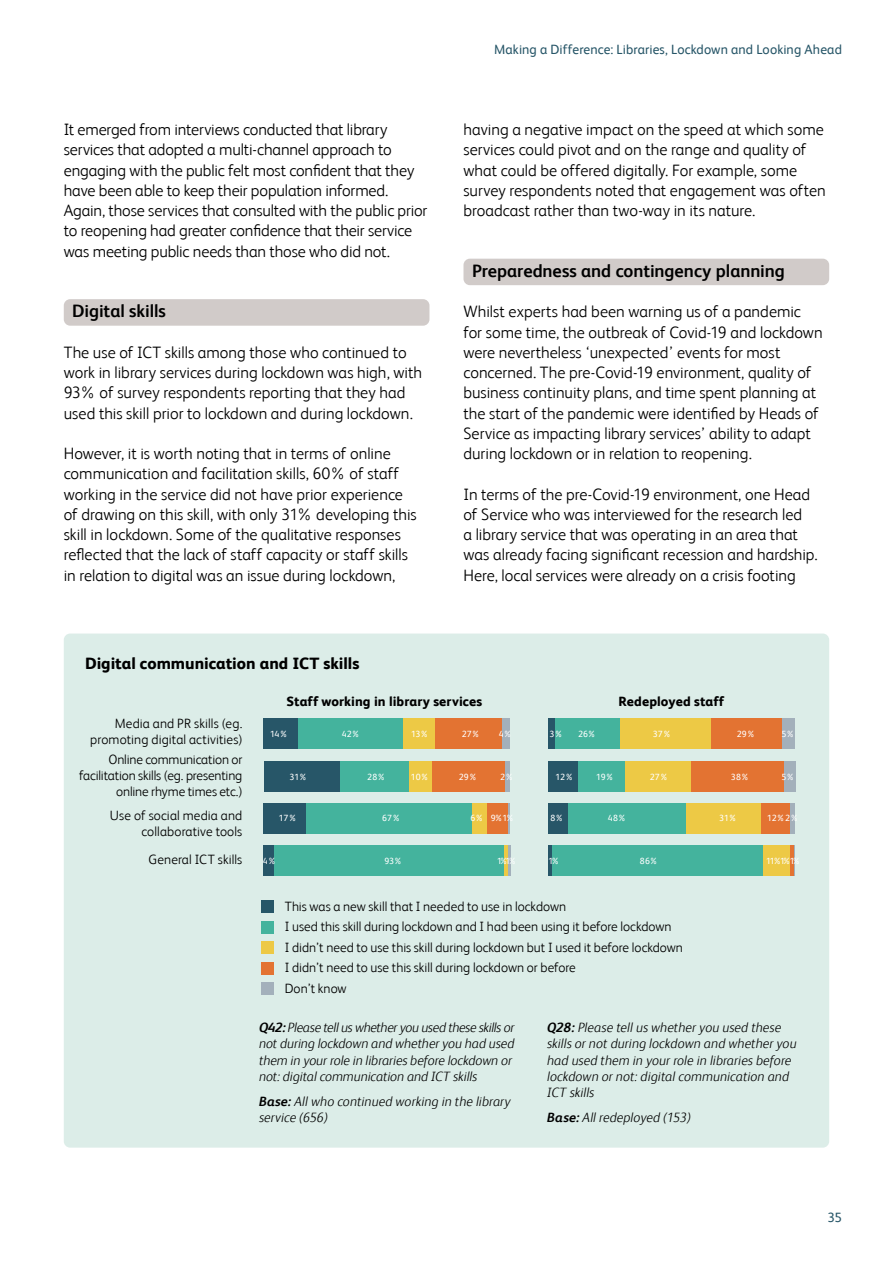
<style>
.page{position:relative;width:893px;height:1263px;background:#fff}
.page>*{position:absolute;margin:0;border:0;box-sizing:border-box;transform-origin:0 0}
.t1{font:700 18px "FS Albert";letter-spacing:-.005em;color:#000}
.t2{font:300 16.5px/20.2px "FS Albert";color:#000}
.t3{font:800 16.5px "FS Albert";letter-spacing:-.005em;color:#000}
.t4{font:300 13.5px/15.8px "FS Albert";color:#000;text-align:right}
.t5{font:italic 300 13.5px/16.2px "FS Albert";color:#000}
.t6{font:13.5px "FS Albert";letter-spacing:.01em;color:#275668}
.t7{font:800 13.5px "FS Albert";letter-spacing:.01em;color:#000}
.t8{font:9px "FS Albert";color:#fff}
.s1{font-weight:700}
</style>
<div class="page">
<div style="left:64px;top:299px;width:365px;height:27px;background:#d1cbc9;border-radius:6px"></div>
<div style="left:463px;top:259px;width:366px;height:26px;background:#d1cbc9;border-radius:6px"></div>
<div style="left:64px;top:633px;width:765px;height:515px;background:#dcede8;border-radius:6px"></div>
<div style="left:261px;top:900px;width:13px;height:13px;background:#275668"></div>
<div style="left:261px;top:921px;width:13px;height:12px;background:#44b39d"></div>
<div style="left:261px;top:941px;width:13px;height:13px;background:#edc945"></div>
<div style="left:261px;top:962px;width:13px;height:12px;background:#e37332"></div>
<div style="left:261px;top:982px;width:13px;height:13px;background:#a3b0bb"></div>
<hr style="left:793px;top:845px;width:2px;height:31px;background:#a3b0bb">
<div style="left:790px;top:803px;width:5px;height:31px;background:#a3b0bb"></div>
<div style="left:784px;top:761px;width:11px;height:30px;background:#a3b0bb"></div>
<div style="left:782px;top:719px;width:13px;height:30px;background:#a3b0bb"></div>
<hr style="left:790px;top:845px;width:3px;height:31px;background:#e37332">
<div style="left:761px;top:803px;width:29px;height:31px;background:#e37332"></div>
<div style="left:690px;top:761px;width:94px;height:30px;background:#e37332"></div>
<div style="left:711px;top:719px;width:71px;height:30px;background:#e37332"></div>
<div style="left:763px;top:845px;width:27px;height:31px;background:#edc945"></div>
<div style="left:685px;top:803px;width:76px;height:31px;background:#edc945"></div>
<div style="left:624px;top:761px;width:66px;height:30px;background:#edc945"></div>
<div style="left:619px;top:719px;width:92px;height:30px;background:#edc945"></div>
<div style="left:552px;top:845px;width:211px;height:31px;background:#44b39d"></div>
<div style="left:568px;top:803px;width:117px;height:31px;background:#44b39d"></div>
<div style="left:578px;top:761px;width:46px;height:30px;background:#44b39d"></div>
<div style="left:555px;top:719px;width:64px;height:30px;background:#44b39d"></div>
<hr style="left:549px;top:845px;width:3px;height:31px;background:#275668">
<div style="left:549px;top:803px;width:19px;height:31px;background:#275668"></div>
<div style="left:549px;top:761px;width:29px;height:30px;background:#275668"></div>
<div style="left:549px;top:719px;width:6px;height:30px;background:#275668"></div>
<hr style="left:508px;top:845px;width:2px;height:31px;background:#a3b0bb">
<hr style="left:508px;top:803px;width:2px;height:31px;background:#a3b0bb">
<div style="left:505px;top:761px;width:5px;height:30px;background:#a3b0bb"></div>
<div style="left:501px;top:719px;width:9px;height:30px;background:#a3b0bb"></div>
<hr style="left:507px;top:845px;width:1px;height:31px;background:#edc945">
<div style="left:487px;top:803px;width:21px;height:31px;background:#e37332"></div>
<div style="left:432px;top:761px;width:73px;height:30px;background:#e37332"></div>
<div style="left:435px;top:719px;width:66px;height:30px;background:#e37332"></div>
<hr style="left:504px;top:845px;width:3px;height:31px;background:#edc945">
<div style="left:472px;top:803px;width:15px;height:31px;background:#edc945"></div>
<div style="left:408px;top:761px;width:24px;height:30px;background:#edc945"></div>
<div style="left:402px;top:719px;width:33px;height:30px;background:#edc945"></div>
<div style="left:274px;top:845px;width:230px;height:31px;background:#44b39d"></div>
<div style="left:306px;top:803px;width:166px;height:31px;background:#44b39d"></div>
<div style="left:340px;top:761px;width:68px;height:30px;background:#44b39d"></div>
<div style="left:298px;top:719px;width:104px;height:30px;background:#44b39d"></div>
<div style="left:264px;top:845px;width:10px;height:31px;background:#275668"></div>
<div style="left:264px;top:803px;width:42px;height:31px;background:#275668"></div>
<div style="left:264px;top:761px;width:76px;height:30px;background:#275668"></div>
<div style="left:264px;top:719px;width:34px;height:30px;background:#275668"></div>
<p class="t2" style="left:64px;top:119px;width:365px">It emerged from interviews conducted that library services that adopted a multi-channel approach to engaging with the public felt most confident that they have been able to keep their population informed.<br>Again, those services that consulted with the public prior to reopening had greater confidence that their service was meeting public needs than those who did not.</p>
<p class="t1" style="left:72px;top:301px;width:95px">Digital skills</p>
<p class="t2" style="left:64px;top:342px;width:360px">The use of ICT skills among those who continued to work in library services during lockdown was high, with 93% of survey respondents reporting that they had used this skill prior to lockdown and during lockdown.</p>
<p class="t2" style="left:64px;top:443px;width:354px">However, it is worth noting that in terms of online communication and facilitation skills, 60% of staff working in the service did not have prior experience of drawing on this skill, with only 31% developing this skill in lockdown. Some of the qualitative responses reflected that the lack of staff capacity or staff skills in relation to digital was an issue during lockdown,</p>
<p class="t3" style="left:85px;top:654px;width:276px">Digital communication and ICT skills</p>
<p class="t6" style="left:494px;top:41px;width:349px">Making a Difference: Libraries, Lockdown and Looking Ahead</p>
<p class="t2" style="left:463px;top:119px;width:364px">having a negative impact on the speed at which some services could pivot and on the range and quality of what could be offered digitally. For example, some survey respondents noted that engagement was often broadcast rather than two-way in its nature.</p>
<p class="t1" style="left:472px;top:260px;width:314px">Preparedness and contingency planning</p>
<p class="t2" style="left:463px;top:301px;width:361px">Whilst experts had been warning us of a pandemic for some time, the outbreak of Covid-19 and lockdown were nevertheless ‘unexpected’ events for most concerned. The pre-Covid-19 environment, quality of business continuity plans, and time spent planning at the start of the pandemic were identified by Heads of Service as impacting library services’ ability to adapt during lockdown or in relation to reopening.</p>
<p class="t2" style="left:463px;top:484px;width:356px">In terms of the pre-Covid-19 environment, one Head of Service who was interviewed for the research led<br>a library service that was operating in an area that was already facing significant recession and hardship.<br>Here, local services were already on a crisis footing</p>
<p class="t4" style="left:90px;top:715px;width:154px">Media and PR skills (eg. promoting digital activities)</p>
<p class="t4" style="left:79px;top:752px;width:165px">Online communication or facilitation skills (eg. presenting online rhyme times etc.)</p>
<p class="t4" style="left:110px;top:807px;width:134px">Use of social media and collaborative tools</p>
<p class="t4" style="left:149px;top:852px;width:95px">General ICT skills</p>
<p class="t7" style="left:287px;top:694px;width:197px">Staff working in library services</p>
<p class="t7" style="left:618px;top:694px;width:107px">Redeployed staff</p>
<p class="t8" style="left:270px;top:729px;width:20px">14%</p>
<p class="t8" style="left:342px;top:729px;width:20px">42%</p>
<p class="t8" style="left:411px;top:729px;width:19px">13%</p>
<p class="t8" style="left:462px;top:729px;width:20px">27%</p>
<p class="t8" style="left:499px;top:729px;width:15px">4%</p>
<p class="t8" style="left:550px;top:729px;width:15px">3%</p>
<p class="t8" style="left:578px;top:729px;width:20px">26%</p>
<p class="t8" style="left:653px;top:729px;width:20px">37%</p>
<p class="t8" style="left:737px;top:729px;width:20px">29%</p>
<p class="t8" style="left:781px;top:729px;width:15px">5%</p>
<p class="t8" style="left:290px;top:771px;width:19px">31%</p>
<p class="t8" style="left:367px;top:771px;width:20px">28%</p>
<p class="t8" style="left:411px;top:771px;width:20px">10%</p>
<p class="t8" style="left:459px;top:771px;width:20px">29%</p>
<p class="t8" style="left:500px;top:771px;width:15px">2%</p>
<p class="t8" style="left:556px;top:771px;width:20px">12%</p>
<p class="t8" style="left:596px;top:771px;width:20px">19%</p>
<p class="t8" style="left:650px;top:771px;width:20px">27%</p>
<p class="t8" style="left:731px;top:771px;width:20px">38%</p>
<p class="t8" style="left:781px;top:771px;width:15px">5%</p>
<p class="t8" style="left:279px;top:812px;width:20px">17%</p>
<p class="t8" style="left:382px;top:812px;width:20px">67%</p>
<p class="t8" style="left:470px;top:812px;width:46px">6% 9%1%</p>
<p class="t8" style="left:550px;top:812px;width:15px">8%</p>
<p class="t8" style="left:608px;top:812px;width:20px">48%</p>
<p class="t8" style="left:719px;top:812px;width:19px">31%</p>
<p class="t8" style="left:767px;top:812px;width:33px">12%2%</p>
<p class="t8" style="left:263px;top:856px;width:15px">4%</p>
<p class="t8" style="left:384px;top:856px;width:20px">93%</p>
<p class="t8" style="left:497px;top:856px;width:21px">1%1%</p>
<p class="t8" style="left:549px;top:856px;width:13px">1%</p>
<p class="t8" style="left:640px;top:856px;width:20px">86%</p>
<p class="t8" style="left:766px;top:856px;width:36px">11%1% 1%</p>
<p class="t4" style="left:285px;top:896px;width:400px;line-height:20.4px;text-align:left">This was a new skill that I needed to use in lockdown<br>I used this skill during lockdown and I had been using it before lockdown<br>I didn’t need to use this skill during lockdown but I used it before lockdown I didn’t need to use this skill during lockdown or before<br>Don’t know</p>
<p class="t5" style="left:259px;top:1019px;width:257px"><span class="s1">Q42:</span> Please tell us whether you used these skills or not during lockdown and whether you had used them in your role in libraries before lockdown or not: digital communication and ICT skills</p>
<p class="t5" style="left:259px;top:1093px;width:253px"><span class="s1">Base:</span> All who continued working in the library service (656)</p>
<p class="t5" style="left:547px;top:1019px;width:251px"><span class="s1">Q28:</span> Please tell us whether you used these skills or not during lockdown and whether you had used them in your role in libraries before lockdown or not: digital communication and ICT skills</p>
<p class="t5" style="left:547px;top:1109px;width:145px"><span class="s1">Base:</span> All redeployed (153)</p>
<p class="t6" style="left:827px;top:1210px;width:16px">35</p>
</div>
